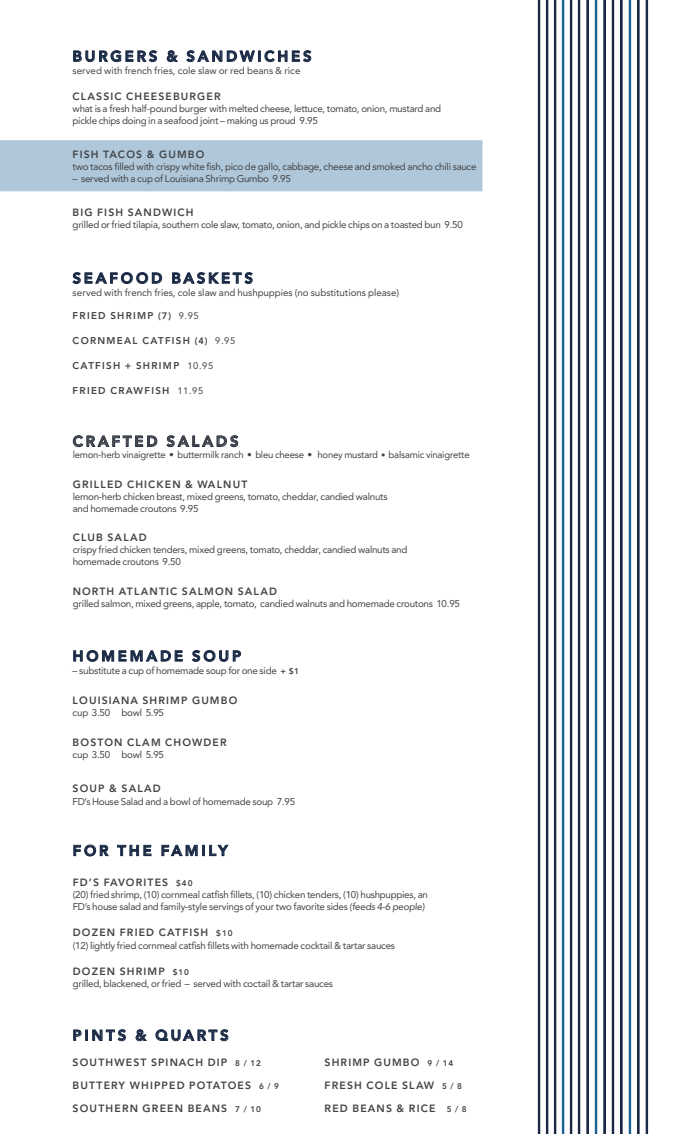
<style>
.page{position:relative;width:684px;height:1134px;background:#fff}
.page>*{position:absolute;margin:0;border:0;box-sizing:border-box;transform-origin:0 0}
.t1{font:700 16px "Bahij Janna";letter-spacing:.19em;color:#192944}
.t2{font:700 16px "Bahij Janna";letter-spacing:.19em;color:#424447}
.t3{font:700 11.5px "Bahij Janna";letter-spacing:.1em;color:#424447}
.t4{font:10.8px/12px "Bahij Janna";letter-spacing:-.02em;color:#424447}
.t5{font:10.8px "Bahij Janna";color:#424447}
.t6{font:700 10.8px "Bahij Janna";letter-spacing:.12em;color:#424447}
.t7{font:10.5px "Bahij Janna";letter-spacing:-.02em;color:#424447}
.s1{font-size:10.2px}
.s2{font-weight:400;font-size:10.2px}
.s3{font-size:9.5px}
.s4{font-weight:700;font-size:9px}
.s5{font-size:9px}
</style>
<div class="page">
<div style="left:0;top:140px;width:482px;height:51px;background:#afc7d9"></div>
<svg style="left:73px;top:272px;width:89px;height:12px"></svg>
<svg style="left:172px;top:272px;width:80px;height:12px"></svg>
<svg style="left:73px;top:436px;width:84px;height:11px"></svg>
<svg style="left:167px;top:436px;width:71px;height:11px"></svg>
<svg style="left:74px;top:650px;width:108px;height:12px"></svg>
<svg style="left:192px;top:650px;width:49px;height:12px"></svg>
<svg style="left:74px;top:51px;width:83px;height:11px"></svg>
<svg style="left:167px;top:51px;width:11px;height:11px"></svg>
<svg style="left:187px;top:51px;width:124px;height:11px"></svg>
<svg style="left:537px;top:0;width:112px;height:1134px"></svg>
<svg style="left:74px;top:845px;width:34px;height:11px"></svg>
<svg style="left:117px;top:845px;width:34px;height:11px"></svg>
<svg style="left:162px;top:845px;width:35px;height:11px"></svg>
<svg style="left:203px;top:845px;width:25px;height:11px"></svg>
<svg style="left:74px;top:1030px;width:52px;height:11px"></svg>
<svg style="left:136px;top:1030px;width:10px;height:11px"></svg>
<svg style="left:156px;top:1030px;width:72px;height:11px"></svg>
<p class="t1" style="left:73px;top:47px;width:240px">BURGERS &amp; SANDWICHES</p>
<p class="t5" style="left:73px;top:64px;width:229px">served with french fries, cole slaw or red beans &amp; rice</p>
<p class="t3" style="left:73px;top:89px;width:150px">CLASSIC CHEESEBURGER</p>
<p class="t4" style="left:73px;top:102px;width:370px">what is a fresh half-pound burger with melted cheese, lettuce, tomato, onion, mustard and pickle chips doing in a seafood joint – making us proud 9.95</p>
<p class="t3" style="left:73px;top:147px;width:134px">FISH TACOS &amp; GUMBO</p>
<p class="t4" style="left:73px;top:160px;width:406px">two tacos filled with crispy white fish, pico de gallo, cabbage, cheese and smoked ancho chili sauce</p>
<p class="t4" style="left:73px;top:172px;width:220px">– served with a cup of Louisiana Shrimp Gumbo 9.95</p>
<p class="t3" style="left:73px;top:205px;width:122px">BIG FISH SANDWICH</p>
<p class="t4" style="left:73px;top:218px;width:392px">grilled or fried tilapia, southern cole slaw, tomato, onion, and pickle chips on a toasted bun 9.50</p>
<p class="t1" style="left:73px;top:268px;width:182px">SEAFOOD BASKETS</p>
<p class="t5" style="left:73px;top:286px;width:328px">served with french fries, cole slaw and hushpuppies (no substitutions please)</p>
<p class="t6" style="left:73px;top:309px;width:128px">FRIED SHRIMP <span class="s1">(7)</span> <span class="s2">9.95</span></p>
<p class="t6" style="left:73px;top:334px;width:164px">CORNMEAL CATFISH <span class="s1">(4)</span> <span class="s2">9.95</span></p>
<p class="t6" style="left:73px;top:359px;width:142px">CATFISH + SHRIMP <span class="s2">10.95</span></p>
<p class="t6" style="left:73px;top:384px;width:132px">FRIED CRAWFISH <span class="s2">11.95</span></p>
<p class="t2" style="left:73px;top:432px;width:167px">CRAFTED SALADS</p>
<p class="t7" style="left:73px;top:449px;width:398px">lemon-herb vinaigrette • buttermilk ranch • bleu cheese • honey mustard <span class="s3">•</span> balsamic vinaigrette</p>
<p class="t3" style="left:73px;top:477px;width:176px">GRILLED CHICKEN &amp; WALNUT</p>
<p class="t4" style="left:73px;top:490px;width:316px">lemon-herb chicken breast, mixed greens, tomato, cheddar, candied walnuts and homemade croutons 9.95</p>
<p class="t3" style="left:73px;top:531px;width:76px">CLUB SALAD</p>
<p class="t4" style="left:73px;top:544px;width:336px">crispy fried chicken tenders, mixed greens, tomato, cheddar, candied walnuts and homemade croutons 9.50</p>
<p class="t3" style="left:73px;top:584px;width:206px">NORTH ATLANTIC SALMON SALAD</p>
<p class="t4" style="left:73px;top:597px;width:389px">grilled salmon, mixed greens, apple, tomato, candied walnuts and homemade croutons 10.95</p>
<p class="t1" style="left:73px;top:646px;width:170px">HOMEMADE SOUP</p>
<p class="t4" style="left:73px;top:664px;width:228px">– substitute a cup of homemade soup for one side <span class="s4">+ $1</span></p>
<p class="t3" style="left:73px;top:693px;width:166px">LOUISIANA SHRIMP GUMBO</p>
<p class="t4" style="left:73px;top:706px;width:93px">cup 3.50 bowl 5.95</p>
<p class="t3" style="left:73px;top:735px;width:156px">BOSTON CLAM CHOWDER</p>
<p class="t4" style="left:73px;top:748px;width:93px">cup 3.50 bowl 5.95</p>
<p class="t3" style="left:73px;top:781px;width:90px">SOUP &amp; SALAD</p>
<p class="t4" style="left:73px;top:795px;width:224px">FD’s House Salad and a bowl of homemade soup 7.95</p>
<p class="t1" style="left:73px;top:841px;width:156px">FOR THE FAMILY</p>
<p class="t3" style="left:73px;top:875px;width:121px">FD’S FAVORITES <span class="s5">$40</span></p>
<p class="t4" style="left:73px;top:888px;width:357px">(20) fried shrimp, (10) cornmeal catfish fillets, (10) chicken tenders, (10) hushpuppies, an<br>FD’s house salad and family-style servings of your two favorite sides (feeds 4-6 people)</p>
<p class="t3" style="left:73px;top:925px;width:161px">DOZEN FRIED CATFISH <span class="s5">$10</span></p>
<p class="t4" style="left:73px;top:939px;width:324px">(12) lightly fried cornmeal catfish fillets with homemade cocktail &amp; tartar sauces</p>
<p class="t3" style="left:73px;top:964px;width:118px">DOZEN SHRIMP <span class="s5">$10</span></p>
<p class="t4" style="left:73px;top:977px;width:262px">grilled, blackened, or fried – served with coctail &amp; tartar sauces</p>
<p class="t1" style="left:73px;top:1026px;width:157px">PINTS &amp; QUARTS</p>
<p class="t3" style="left:73px;top:1056px;width:190px">SOUTHWEST SPINACH DIP <span class="s5">8 / 12</span></p>
<p class="t3" style="left:325px;top:1056px;width:130px">SHRIMP GUMBO <span class="s5">9 / 14</span></p>
<p class="t3" style="left:73px;top:1079px;width:208px">BUTTERY WHIPPED POTATOES <span class="s5">6 / 9</span></p>
<p class="t3" style="left:325px;top:1079px;width:139px">FRESH COLE SLAW <span class="s5">5 / 8</span></p>
<p class="t3" style="left:73px;top:1102px;width:190px">SOUTHERN GREEN BEANS <span class="s5">7 / 10</span></p>
<p class="t3" style="left:325px;top:1102px;width:144px">RED BEANS &amp; RICE <span class="s5">5 / 8</span></p>
</div>
